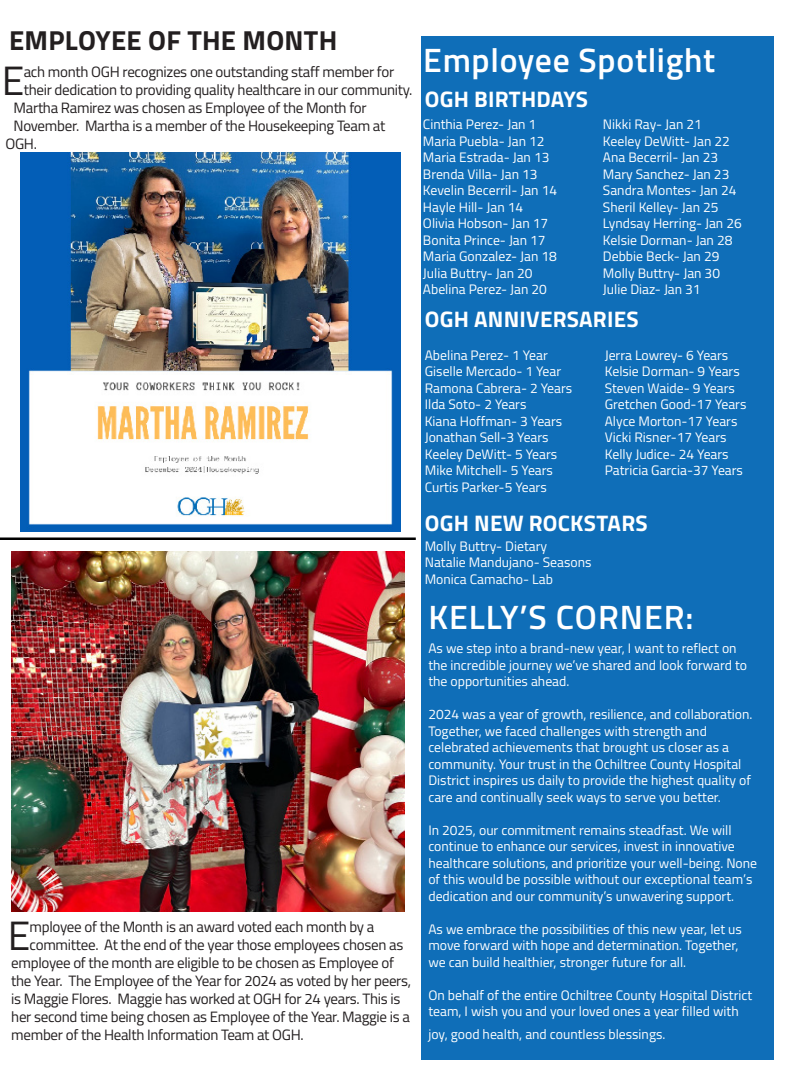
<style>
.page{position:relative;width:810px;height:1080px;background:#fff}
.page>*{position:absolute;margin:0;border:0;box-sizing:border-box;transform-origin:0 0}
.t1{font:41px "Titillium";color:#231f20}
.t2{font:600 33.75px "Titillium";letter-spacing:.02em;color:#fff}
.t3{font:700 27.5px "Titillium";letter-spacing:.01em;color:#231f20}
.t4{font:700 22.5px "Titillium";letter-spacing:.01em;color:#fff}
.t5{font:15px/18px "Titillium";letter-spacing:-.02em;color:#231f20}
.t6{font:13.75px/16.5px "Titillium";color:#fff}
</style>
<div class="page">
<div style="left:421px;top:37px;width:353px;height:1023px;background:#0f6eb8"></div>
<hr style="left:0;top:538px;width:416px;height:2px;background:#000">
<img style="left:21px;top:152px;width:380px;height:380px">
<img style="left:11px;top:551px;width:394px;height:361px">
<p class="t3" style="left:9px;top:19px;width:330px">EMPLOYEE OF THE MONTH</p>
<p class="t1" style="left:2px;top:51px;width:24px">E</p>
<p class="t5" style="left:24px;top:62px;width:390px">ach month OGH recognizes one outstanding staff member for their dedication to providing quality healthcare in our community.</p>
<p class="t5" style="left:14px;top:98px;width:355px">Martha Ramirez was chosen as Employee of the Month for</p>
<p class="t5" style="left:14px;top:116px;width:373px">November. Martha is a member of the Housekeeping Team at</p>
<p class="t5" style="left:5px;top:134px;width:33px">OGH.</p>
<p class="t1" style="left:8px;top:905px;width:24px">E</p>
<p class="t5" style="left:30px;top:917px;width:346px">mployee of the Month is an award voted each month by a</p>
<p class="t5" style="left:30px;top:935px;width:375px">committee. At the end of the year those employees chosen as</p>
<p class="t5" style="left:11px;top:953px;width:384px">employee of the month are eligible to be chosen as Employee of</p>
<p class="t5" style="left:11px;top:971px;width:401px">the Year. The Employee of the Year for 2024 as voted by her peers,</p>
<p class="t5" style="left:11px;top:989px;width:391px">is Maggie Flores. Maggie has worked at OGH for 24 years. This is</p>
<p class="t5" style="left:11px;top:1007px;width:400px">her second time being chosen as Employee of the Year. Maggie is a</p>
<p class="t5" style="left:11px;top:1025px;width:294px">member of the Health Information Team at OGH.</p>
<p class="t2" style="left:423px;top:35px;width:294px">Employee Spotlight</p>
<p class="t4" style="left:425px;top:82px;width:165px">OGH BIRTHDAYS</p>
<p class="t6" style="left:423px;top:116px;width:115px">Cinthia Perez- Jan 1</p>
<p class="t6" style="left:603px;top:116px;width:100px">Nikki Ray- Jan 21</p>
<p class="t6" style="left:423px;top:132px;width:123px">Maria Puebla- Jan 12</p>
<p class="t6" style="left:603px;top:132px;width:128px">Keeley DeWitt- Jan 22</p>
<p class="t6" style="left:423px;top:149px;width:128px">Maria Estrada- Jan 13</p>
<p class="t6" style="left:603px;top:149px;width:117px">Ana Becerril- Jan 23</p>
<p class="t6" style="left:423px;top:165px;width:116px">Brenda Villa- Jan 13</p>
<p class="t6" style="left:603px;top:165px;width:128px">Mary Sanchez- Jan 23</p>
<p class="t6" style="left:423px;top:182px;width:136px">Kevelin Becerril- Jan 14</p>
<p class="t6" style="left:603px;top:182px;width:135px">Sandra Montes- Jan 24</p>
<p class="t6" style="left:423px;top:198px;width:102px">Hayle Hill- Jan 14</p>
<p class="t6" style="left:603px;top:198px;width:117px">Sheril Kelley- Jan 25</p>
<p class="t6" style="left:423px;top:215px;width:127px">Olivia Hobson- Jan 17</p>
<p class="t6" style="left:603px;top:215px;width:140px">Lyndsay Herring- Jan 26</p>
<p class="t6" style="left:423px;top:231px;width:124px">Bonita Prince- Jan 17</p>
<p class="t6" style="left:603px;top:231px;width:131px">Kelsie Dorman- Jan 28</p>
<p class="t6" style="left:423px;top:248px;width:136px">Maria Gonzalez- Jan 18</p>
<p class="t6" style="left:603px;top:248px;width:118px">Debbie Beck- Jan 29</p>
<p class="t6" style="left:423px;top:264px;width:111px">Julia Buttry- Jan 20</p>
<p class="t6" style="left:603px;top:264px;width:119px">Molly Buttry- Jan 30</p>
<p class="t6" style="left:423px;top:281px;width:125px">Abelina Perez- Jan 20</p>
<p class="t6" style="left:603px;top:281px;width:99px">Julie Diaz- Jan 31</p>
<p class="t4" style="left:425px;top:302px;width:215px">OGH ANNIVERSARIES</p>
<p class="t6" style="left:425px;top:346px;width:125px">Abelina Perez- 1 Year</p>
<p class="t6" style="left:605px;top:346px;width:125px">Jerra Lowrey- 6 Years</p>
<p class="t6" style="left:425px;top:363px;width:138px">Giselle Mercado- 1 Year</p>
<p class="t6" style="left:605px;top:363px;width:136px">Kelsie Dorman- 9 Years</p>
<p class="t6" style="left:425px;top:379px;width:149px">Ramona Cabrera- 2 Years</p>
<p class="t6" style="left:605px;top:379px;width:132px">Steven Waide- 9 Years</p>
<p class="t6" style="left:425px;top:396px;width:103px">Ilda Soto- 2 Years</p>
<p class="t6" style="left:605px;top:396px;width:143px">Gretchen Good-17 Years</p>
<p class="t6" style="left:425px;top:412px;width:139px">Kiana Hoffman- 3 Years</p>
<p class="t6" style="left:605px;top:412px;width:134px">Alyce Morton-17 Years</p>
<p class="t6" style="left:425px;top:429px;width:125px">Jonathan Sell-3 Years</p>
<p class="t6" style="left:605px;top:429px;width:123px">Vicki Risner-17 Years</p>
<p class="t6" style="left:425px;top:445px;width:134px">Keeley DeWitt- 5 Years</p>
<p class="t6" style="left:605px;top:445px;width:125px">Kelly Judice- 24 Years</p>
<p class="t6" style="left:425px;top:462px;width:130px">Mike Mitchell- 5 Years</p>
<p class="t6" style="left:605px;top:462px;width:140px">Patricia Garcia-37 Years</p>
<p class="t6" style="left:425px;top:478px;width:124px">Curtis Parker-5 Years</p>
<p class="t4" style="left:425px;top:506px;width:224px">OGH NEW ROCKSTARS</p>
<p class="t6" style="left:425px;top:537px;width:124px">Molly Buttry- Dietary</p>
<p class="t6" style="left:425px;top:553px;width:168px">Natalie Mandujano- Seasons</p>
<p class="t6" style="left:425px;top:570px;width:130px">Monica Camacho- Lab</p>
<p class="t2" style="left:429px;top:592px;width:266px">KELLY’S CORNER:</p>
<p class="t6" style="left:428px;top:640px;width:320px">As we step into a brand-new year, I want to reflect on the incredible journey we’ve shared and look forward to the opportunities ahead.</p>
<p class="t6" style="left:428px;top:706px;width:326px">2024 was a year of growth, resilience, and collaboration.<br>Together, we faced challenges with strength and celebrated achievements that brought us closer as a community. Your trust in the Ochiltree County Hospital District inspires us daily to provide the highest quality of care and continually seek ways to serve you better.</p>
<p class="t6" style="left:428px;top:821px;width:330px">In 2025, our commitment remains steadfast. We will continue to enhance our services, invest in innovative healthcare solutions, and prioritize your well-being. None of this would be possible without our exceptional team’s dedication and our community’s unwavering support.</p>
<p class="t6" style="left:428px;top:920px;width:315px">As we embrace the possibilities of this new year, let us move forward with hope and determination. Together, we can build healthier, stronger future for all.</p>
<p class="t6" style="left:428px;top:986px;width:325px">On behalf of the entire Ochiltree County Hospital District team, I wish you and your loved ones a year filled with</p>
<p class="t6" style="left:428px;top:1025px;width:239px">joy, good health, and countless blessings.</p>
</div>
